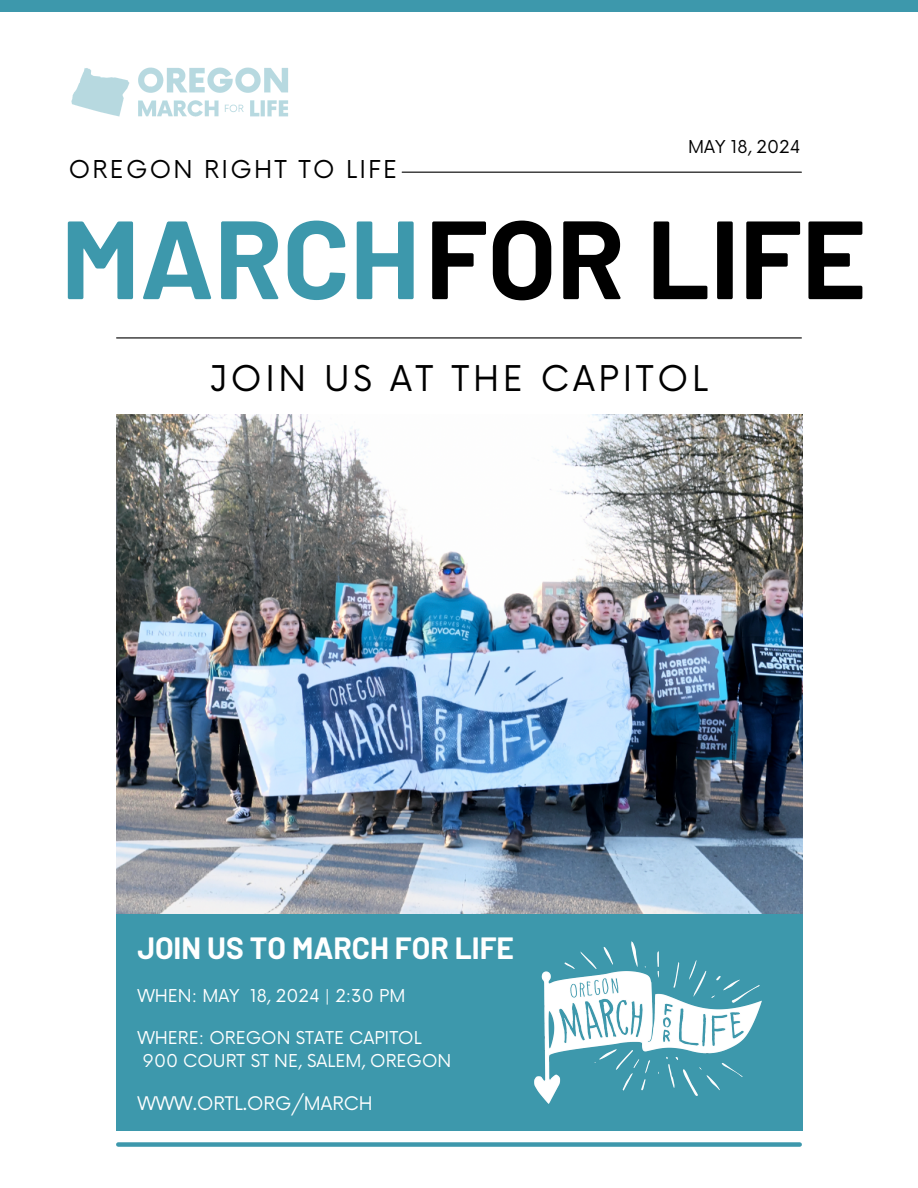
<style>
.page{position:relative;width:918px;height:1188px;background:#fff}
.page>*{position:absolute;margin:0;border:0;box-sizing:border-box;transform-origin:0 0}
.t1{font:700 111px "Barlow";color:#000}
.t2{font:34.5px "Now";letter-spacing:.11em;color:#000}
.t3{font:700 30px "Barlow";color:#fff}
.t4{font:24px "Now";letter-spacing:.09em;color:#000}
.t5{font:18.3px "Now";color:#fff}
.t6{font:17.25px "Now";color:#fff}
.t7{font:17.25px "Now";color:#000}
.s1{color:#3d98ac}
</style>
<div class="page">
<div style="left:116px;top:914px;width:686px;height:217px;background:#3d98ac"></div>
<img style="left:116px;top:414px;width:686px;height:500px">
<div style="left:0;top:0;width:918px;height:12px;background:#3d98ac"></div>
<hr style="left:402px;top:172px;width:399px;height:1px;background:#000">
<hr style="left:117px;top:337px;width:684px;height:1px;background:#000">
<div style="left:118px;top:1142px;width:682px;height:5px;background:#3d98ac"></div>
<img style="left:71px;top:67px;width:217px;height:50px">
<img style="left:534px;top:941px;width:228px;height:162px">
<p class="t4" style="left:69px;top:156px;width:330px">OREGON RIGHT TO LIFE</p>
<p class="t7" style="left:688px;top:137px;width:114px">MAY 18, 2024</p>
<p class="t1" style="left:61px;top:188px;width:807px"><span class="s1">MARCH</span>FOR LIFE</p>
<p class="t2" style="left:210px;top:360px;width:500px">JOIN US AT THE CAPITOL</p>
<p class="t3" style="left:137px;top:929px;width:378px">JOIN US TO MARCH FOR LIFE</p>
<p class="t6" style="left:137px;top:986px;width:270px">WHEN: MAY 18, 2024 | 2:30 PM</p>
<p class="t6" style="left:137px;top:1028px;width:286px">WHERE: OREGON STATE CAPITOL</p>
<p class="t6" style="left:143px;top:1051px;width:310px">900 COURT ST NE, SALEM, OREGON</p>
<p class="t5" style="left:137px;top:1093px;width:237px">WWW.ORTL.ORG/MARCH</p>
</div>
